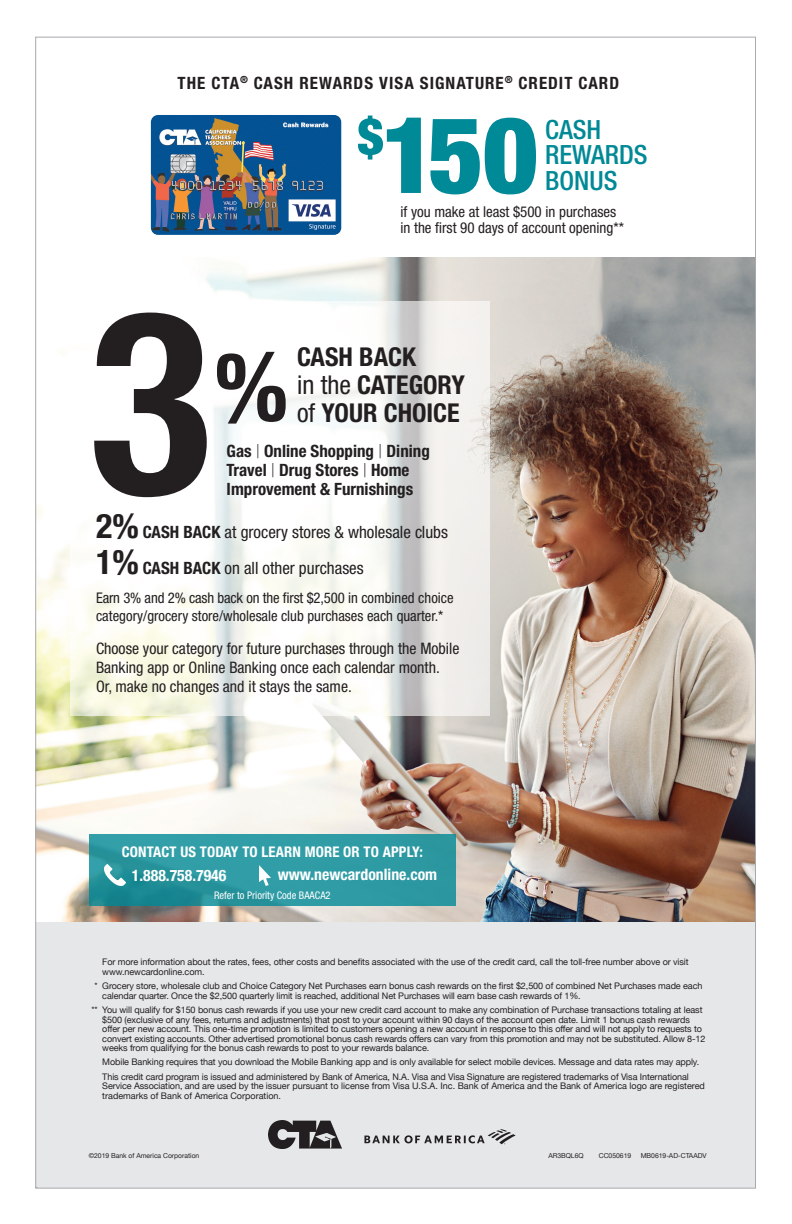
<style>
.page{position:relative;width:792px;height:1224px;background:#fff}
.page>*{position:absolute;margin:0;border:0;box-sizing:border-box;transform-origin:0 0}
.t1{font:700 condensed 255.7px "Helvetica Neue LT Std";color:#231f20}
.t2{font:900 condensed 106.4px "Helvetica Neue LT Std";color:#008996}
.t3{font:700 condensed 94.9px "Helvetica Neue LT Std";color:#231f20}
.t4{font:500 condensed 26.5px/25.4px "Helvetica Neue";color:#008996}
.t5{font:700 condensed 26px/28px "Helvetica Neue LT Std";color:#231f20}
.t6{font:700 condensed 17px/19.2px "Helvetica Neue LT Std";color:#231f20}
.t7{font:condensed 17px/36.2px "Helvetica Neue LT Std";color:#231f20}
.t8{font:700 condensed 17px "Helvetica Neue";letter-spacing:.06em;color:#231f20}
.t9{font:condensed 15.8px/19px "Helvetica Neue LT Std";color:#231f20}
.t10{font:700 condensed 15.8px "Helvetica Neue";color:#fff}
.t11{font:condensed 15px/16.2px "Helvetica Neue";color:#231f20}
.t12{font:condensed 14.7px/18px "Helvetica Neue LT Std";color:#231f20}
.t13{font:700 condensed 14.7px "Helvetica Neue";letter-spacing:.01em;color:#fff}
.t14{font:condensed 10.5px "Helvetica Neue";color:#fff}
.t15{font:9.1px/9.6px "Helvetica Neue";letter-spacing:-.01em;color:#231f20}
.t16{font:6.8px "Helvetica Neue";color:#231f20}
.s1{font-weight:400}
.s2{font-weight:100;font-size:19.2px}
.s3{font-weight:700;font-size:33.9px}
.s4{font-weight:700}
</style>
<div class="page">
<div style="left:35px;top:918px;width:721px;height:270px;background:#e6e7e9"></div>
<img style="left:37px;top:258px;width:717px;height:663px">
<svg style="left:70px;top:302px;width:420px;height:414px"></svg>
<img style="left:268px;top:1121px;width:74px;height:27px">
<img style="left:151px;top:115px;width:190px;height:120px">
<svg style="left:89px;top:834px;width:366px;height:72px;background:#2b98a1"></svg>
<img style="left:105px;top:864px;width:20px;height:21px">
<img style="left:260px;top:865px;width:10px;height:20px">
<svg style="left:364px;top:1129px;width:152px;height:15px"></svg>
<p class="t8" style="left:178px;top:73px;width:443px">THE CTA<sup>®</sup> CASH REWARDS VISA SIGNATURE<sup>®</sup> CREDIT CARD</p>
<p class="t2" style="left:357px;top:90px;width:182px"><sup>$</sup>150</p>
<p class="t11" style="left:401px;top:203px;width:225px">if you make at least $500 in purchases in the first 90 days of account opening**</p>
<p class="t4" style="left:545px;top:117px;width:104px">CASH<br>REWARDS<br>BONUS</p>
<p class="t1" style="left:89px;top:248px;width:124px">3</p>
<p class="t3" style="left:214px;top:329px;width:75px">%</p>
<p class="t5" style="left:297px;top:342px;width:170px">CASH BACK<br><span class="s1">in the</span> CATEGORY <span class="s1">of</span> YOUR CHOICE</p>
<p class="t6" style="left:227px;top:441px;width:205px">Gas <span class="s2">|</span> Online Shopping <span class="s2">|</span> Dining<br>Travel <span class="s2">|</span> Drug Stores <span class="s2">|</span> Home<br>Improvement &amp; Furnishings</p>
<p class="t7" style="left:96px;top:514px;width:353px"><span class="s3">2%</span> <span class="s4">CASH BACK</span> at grocery stores &amp; wholesale clubs<br><span class="s3">1%</span> <span class="s4">CASH BACK</span> on all other purchases</p>
<p class="t12" style="left:96px;top:588px;width:359px">Earn 3% and 2% cash back on the first $2,500 in combined choice category/grocery store/wholesale club purchases each quarter.*</p>
<p class="t9" style="left:96px;top:638px;width:365px">Choose your category for future purchases through the Mobile<br>Banking app or Online Banking once each calendar month.<br>Or, make no changes and it stays the same.</p>
<p class="t13" style="left:122px;top:843px;width:303px">CONTACT US TODAY TO LEARN MORE OR TO APPLY:</p>
<p class="t10" style="left:132px;top:866px;width:96px">1.888.758.7946</p>
<p class="t10" style="left:278px;top:864px;width:161px">www.newcardonline.com</p>
<p class="t14" style="left:214px;top:889px;width:118px">Refer to Priority Code BAACA2</p>
<p class="t15" style="left:102px;top:957px;width:588px">For more information about the rates, fees, other costs and benefits associated with the use of the credit card, call the toll-free number above or visit www.newcardonline.com.</p>
<p class="t15" style="left:102px;top:981px;width:602px;text-indent:-8px">* Grocery store, wholesale club and Choice Category Net Purchases earn bonus cash rewards on the first $2,500 of combined Net Purchases made each calendar quarter. Once the $2,500 quarterly limit is reached, additional Net Purchases will earn base cash rewards of 1%.</p>
<p class="t15" style="left:102px;top:1005px;width:605px;text-indent:-11px">** You will qualify for $150 bonus cash rewards if you use your new credit card account to make any combination of Purchase transactions totaling at least $500 (exclusive of any fees, returns and adjustments) that post to your account within 90 days of the account open date. Limit 1 bonus cash rewards offer per new account. This one-time promotion is limited to customers opening a new account in response to this offer and will not apply to requests to convert existing accounts. Other advertised promotional bonus cash rewards offers can vary from this promotion and may not be substituted. Allow 8-12 weeks from qualifying for the bonus cash rewards to post to your rewards balance.</p>
<p class="t15" style="left:102px;top:1055px;width:598px;line-height:14.1px">Mobile Banking requires that you download the Mobile Banking app and is only available for select mobile devices. Message and data rates may apply.<br>This credit card program is issued and administered by Bank of America, N.A. Visa and Visa Signature are registered trademarks of Visa International</p>
<p class="t15" style="left:102px;top:1081px;width:604px">Service Association, and are used by the issuer pursuant to license from Visa U.S.A. Inc. Bank of America and the Bank of America logo are registered trademarks of Bank of America Corporation.</p>
<p class="t16" style="left:89px;top:1151px;width:112px">©2019 Bank of America Corporation</p>
<p class="t16" style="left:548px;top:1151px;width:37px">AR3BQL6Q</p>
<p class="t16" style="left:599px;top:1151px;width:34px">CC050619</p>
<p class="t16" style="left:641px;top:1151px;width:68px">MB0619-AD-CTAADV</p>
</div>
